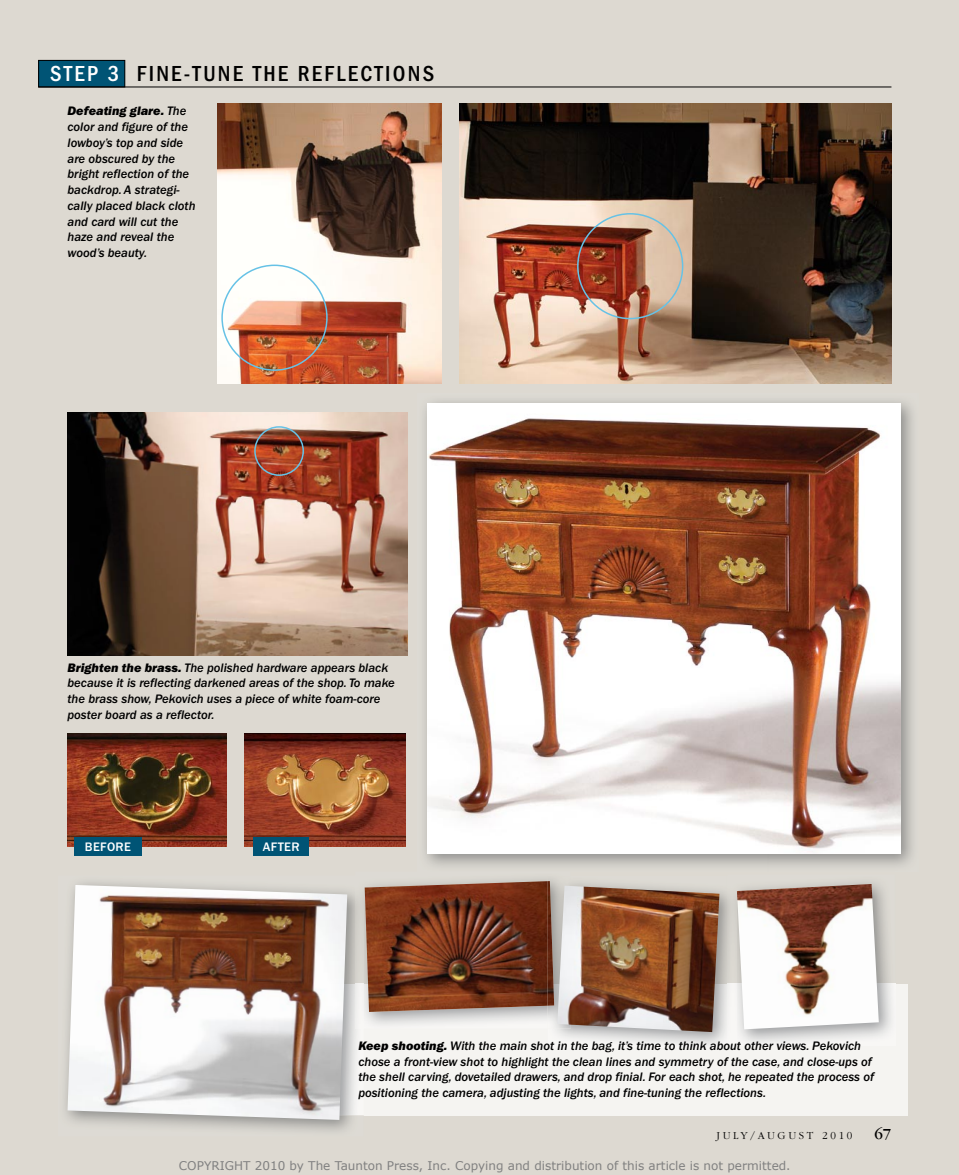
<style>
.page{position:relative;width:959px;height:1175px;background:#fff}
.page>*{position:absolute;margin:0;border:0;box-sizing:border-box;transform-origin:0 0}
.t1{font:500 condensed 22.5px "ITC Franklin Gothic Std";letter-spacing:.1em;color:#000}
.t2{font:16.05px "ITC Garamond Std";color:#000}
.t3{font:12.75px/15.8px "ITC Franklin Gothic Std Med It";color:#000}
.t4{font:12.75px "ITC Franklin Gothic Std Hvy It";color:#000}
.t5{font:500 12.75px "ITC Franklin Gothic Std";letter-spacing:.025em;color:#fff}
.t6{font:12px "Verdana";color:#808080}
.t7{font:300 11.1px "ITC Garamond Std";letter-spacing:.24em;color:#000}
.s1{color:#fff}
.s2{font-family:"ITC Franklin Gothic Std Med It"}
.s3{font-family:"ITC Franklin Gothic Std Hvy It"}
</style>
<div class="page">
<div style="left:0;top:0;width:958px;height:1174px;background:#ddd9d1"></div>
<div style="left:271px;top:984px;width:636px;height:131px;background:#f5f4f1"></div>
<img style="left:424px;top:400px;width:489px;height:466px">
<img style="left:428px;top:404px;width:472px;height:449px">
<img style="left:65px;top:882px;width:299px;height:250px">
<img style="left:347px;top:984px;width:17px;height:131px">
<img style="left:68px;top:885px;width:279px;height:234px">
<img style="left:355px;top:882px;width:9px;height:146px">
<img style="left:364px;top:881px;width:183px;height:131px">
<img style="left:547px;top:881px;width:7px;height:124px">
<img style="left:557px;top:885px;width:162px;height:147px">
<img style="left:727px;top:882px;width:168px;height:163px">
<img style="left:737px;top:884px;width:141px;height:145px">
<div style="left:39px;top:60px;width:86px;height:27px;background:#005475"></div>
<div style="left:38px;top:60px;width:87px;height:27px;border:1px solid #000"></div>
<hr style="left:38px;top:87px;width:853px;height:1px;background:#000">
<img style="left:217px;top:104px;width:224px;height:279px">
<img style="left:459px;top:104px;width:432px;height:279px">
<img style="left:68px;top:412px;width:339px;height:243px">
<img style="left:244px;top:733px;width:162px;height:113px">
<img style="left:68px;top:733px;width:159px;height:113px">
<div style="left:221px;top:264px;width:107px;height:107px;border:2px solid #66c2e6;border-radius:50%"></div>
<div style="left:577px;top:213px;width:106px;height:106px;border:2px solid #66c2e6;border-radius:50%"></div>
<div style="left:254px;top:426px;width:50px;height:50px;border:2px solid #66c2e6;border-radius:50%"></div>
<div style="left:74px;top:837px;width:68px;height:18px;background:#005475"></div>
<div style="left:254px;top:837px;width:55px;height:18px;background:#005475"></div>
<h1 class="t1" style="left:50px;top:61px;width:385px"><span class="s1">STEP 3</span> FINE-TUNE THE REFLECTIONS</h1>
<p class="t4" style="left:68px;top:104px;width:120px">Defeating glare. <span class="s2">The</span></p>
<p class="t3" style="left:68px;top:119px;width:129px">color and figure of the lowboy’s top and side are obscured by the bright reflection of the backdrop. A strategi&shy;cally placed black cloth and card will cut the haze and reveal the wood’s beauty.</p>
<p class="t3" style="left:68px;top:659px;width:329px"><span class="s3">Brighten the brass.</span> The polished hardware appears black because it is reflecting darkened areas of the shop. To make the brass show, Pekovich uses a piece of white foam-core poster board as a reflector.</p>
<p class="t5" style="left:85px;top:839px;width:47px">BEFORE</p>
<p class="t5" style="left:263px;top:839px;width:38px">AFTER</p>
<p class="t3" style="left:358px;top:1037px;width:517px"><span class="s3">Keep shooting.</span> With the main shot in the bag, it’s time to think about other views. Pekovich chose a front-view shot to highlight the clean lines and symmetry of the case, and close-ups of the shell carving, dovetailed drawers, and drop finial. For each shot, he repeated the process of positioning the camera, adjusting the lights, and fine-tuning the reflections.</p>
<p class="t7" style="left:716px;top:1129px;width:137px">JULY/AUGUST 2010</p>
<p class="t2" style="left:874px;top:1125px;width:18px">67</p>
<p class="t6" style="left:179px;top:1158px;width:613px">COPYRIGHT 2010 by The Taunton Press, Inc. Copying and distribution of this article is not permitted.</p>
</div>
